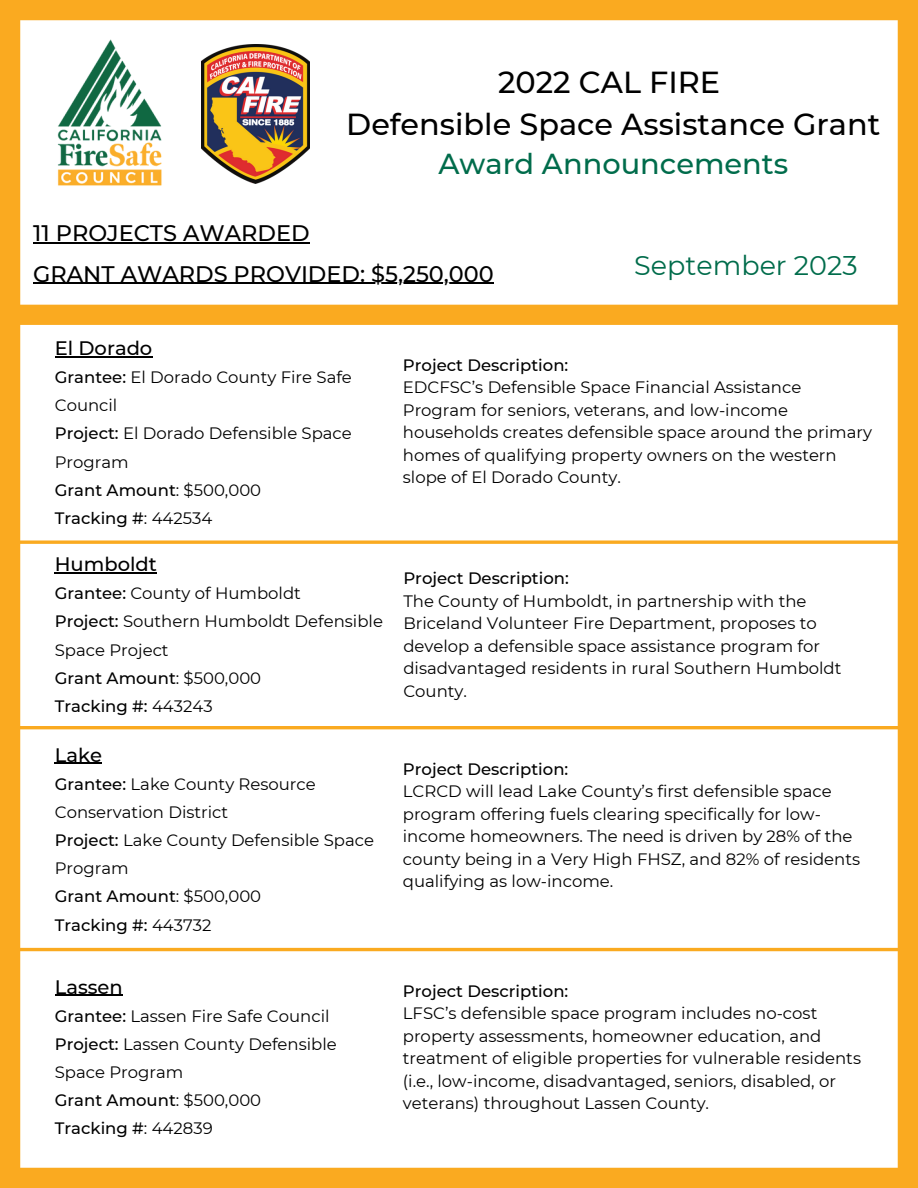
<style>
.page{position:relative;width:918px;height:1188px;background:#fff}
.page>*{position:absolute;margin:0;border:0;box-sizing:border-box;transform-origin:0 0}
.t1{font:500 30.3px "Montserrat";color:#000}
.t2{font:500 28.8px "Montserrat";color:#006c4b}
.t3{font:27px "Montserrat";color:#006c4b}
.t4{font:500 22.5px "Montserrat";color:#000}
.t5{font:500 19.5px "Montserrat";color:#000}
.t6{font:16.5px/22.5px "Montserrat";color:#000}
.t7{font:500 16.5px "Montserrat";color:#000}
.s1{font-weight:500}
.s2{font-weight:400}
</style>
<div class="page">
<img style="left:57px;top:39px;width:105px;height:147px">
<div style="left:20px;top:0;width:878px;height:20px;background:#faaa20"></div>
<div style="left:898px;top:0;width:20px;height:1188px;background:#faaa20"></div>
<div style="left:18px;top:305px;width:880px;height:20px;background:#faaa20"></div>
<div style="left:0;top:1168px;width:918px;height:20px;background:#faaa20"></div>
<div style="left:0;top:0;width:20px;height:1188px;background:#faaa20"></div>
<svg style="left:70px;top:573px;width:87px;height:1px"></svg>
<svg style="left:20px;top:540px;width:878px;height:4px;background:#fab642"></svg>
<hr style="left:3px;top:726px;width:915px;height:3px;background:#faaa20">
<hr style="left:55px;top:356px;width:97px;height:1px;background:#000">
<img style="left:201px;top:44px;width:108px;height:140px">
<hr style="left:55px;top:572px;width:102px;height:1px;background:#000">
<hr style="left:55px;top:763px;width:47px;height:1px;background:#000">
<hr style="left:33px;top:242px;width:277px;height:1px;background:#000">
<hr style="left:33px;top:283px;width:461px;height:1px;background:#000">
<hr style="left:55px;top:995px;width:68px;height:1px;background:#000">
<hr style="left:10px;top:948px;width:908px;height:3px;background:#faaa20">
<p class="t1" style="left:498px;top:64px;width:224px">2022 CAL FIRE</p>
<p class="t1" style="left:346px;top:106px;width:536px">Defensible Space Assistance Grant</p>
<p class="t2" style="left:438px;top:146px;width:351px">Award Announcements</p>
<p class="t4" style="left:33px;top:219px;width:278px">11 PROJECTS AWARDED</p>
<p class="t4" style="left:33px;top:260px;width:462px">GRANT AWARDS PROVIDED: $5,250,000</p>
<p class="t3" style="left:634px;top:249px;width:225px">September 2023</p>
<p class="t5" style="left:55px;top:336px;width:99px">El Dorado</p>
<p class="t6" style="left:55px;top:363px;width:299px;line-height:28.2px"><span class="s1">Grantee:</span> El Dorado County Fire Safe<br>Council</p>
<p class="t6" style="left:55px;top:419px;width:299px;line-height:28.2px"><span class="s1">Project:</span> El Dorado Defensible Space<br>Program</p>
<p class="t7" style="left:55px;top:480px;width:208px">Grant Amount<span class="s2">: $500,000</span></p>
<p class="t7" style="left:55px;top:508px;width:159px">Tracking #<span class="s2">: 442534</span></p>
<p class="t5" style="left:55px;top:552px;width:104px">Humboldt</p>
<p class="t6" style="left:55px;top:582px;width:248px"><span class="s1">Grantee:</span> County of Humboldt</p>
<p class="t6" style="left:55px;top:607px;width:330px;line-height:28.2px"><span class="s1">Project:</span> Southern Humboldt Defensible<br>Space Project</p>
<p class="t7" style="left:55px;top:668px;width:208px">Grant Amount<span class="s2">: $500,000</span></p>
<p class="t7" style="left:55px;top:696px;width:159px">Tracking #: <span class="s2">443243</span></p>
<p class="t5" style="left:55px;top:743px;width:49px">Lake</p>
<p class="t6" style="left:55px;top:770px;width:263px;line-height:28.2px"><span class="s1">Grantee:</span> Lake County Resource<br>Conservation District</p>
<p class="t6" style="left:55px;top:826px;width:321px;line-height:28.2px"><span class="s1">Project:</span> Lake County Defensible Space<br>Program</p>
<p class="t7" style="left:55px;top:886px;width:208px">Grant Amount<span class="s2">: $500,000</span></p>
<p class="t7" style="left:55px;top:915px;width:158px">Tracking #: <span class="s2">443732</span></p>
<p class="t5" style="left:55px;top:975px;width:69px">Lassen</p>
<p class="t6" style="left:55px;top:1005px;width:276px"><span class="s1">Grantee:</span> Lassen Fire Safe Council</p>
<p class="t6" style="left:55px;top:1030px;width:283px;line-height:28.2px"><span class="s1">Project:</span> Lassen County Defensible<br>Space Program</p>
<p class="t7" style="left:55px;top:1090px;width:208px">Grant Amount<span class="s2">: $500,000</span></p>
<p class="t7" style="left:55px;top:1118px;width:159px">Tracking #<span class="s2">: 442839</span></p>
<p class="t7" style="left:403px;top:355px;width:167px">Project Description:</p>
<p class="t6" style="left:403px;top:376px;width:471px">EDCFSC’s Defensible Space Financial Assistance Program for seniors, veterans, and low-income households creates defensible space around the primary homes of qualifying property owners on the western slope of El Dorado County.</p>
<p class="t7" style="left:403px;top:568px;width:167px">Project Description:</p>
<p class="t6" style="left:403px;top:590px;width:440px">The County of Humboldt, in partnership with the Briceland Volunteer Fire Department, proposes to develop a defensible space assistance program for disadvantaged residents in rural Southern Humboldt County.</p>
<p class="t7" style="left:403px;top:759px;width:167px">Project Description:</p>
<p class="t6" style="left:403px;top:780px;width:459px">LCRCD will lead Lake County’s first defensible space program offering fuels clearing specifically for low&shy;income homeowners. The need is driven by 28% of the county being in a Very High FHSZ, and 82% of residents qualifying as low-income.</p>
<p class="t7" style="left:403px;top:981px;width:167px">Project Description:</p>
<p class="t6" style="left:403px;top:1002px;width:460px">LFSC’s defensible space program includes no-cost property assessments, homeowner education, and treatment of eligible properties for vulnerable residents (i.e., low-income, disadvantaged, seniors, disabled, or veterans) throughout Lassen County.</p>
</div>
